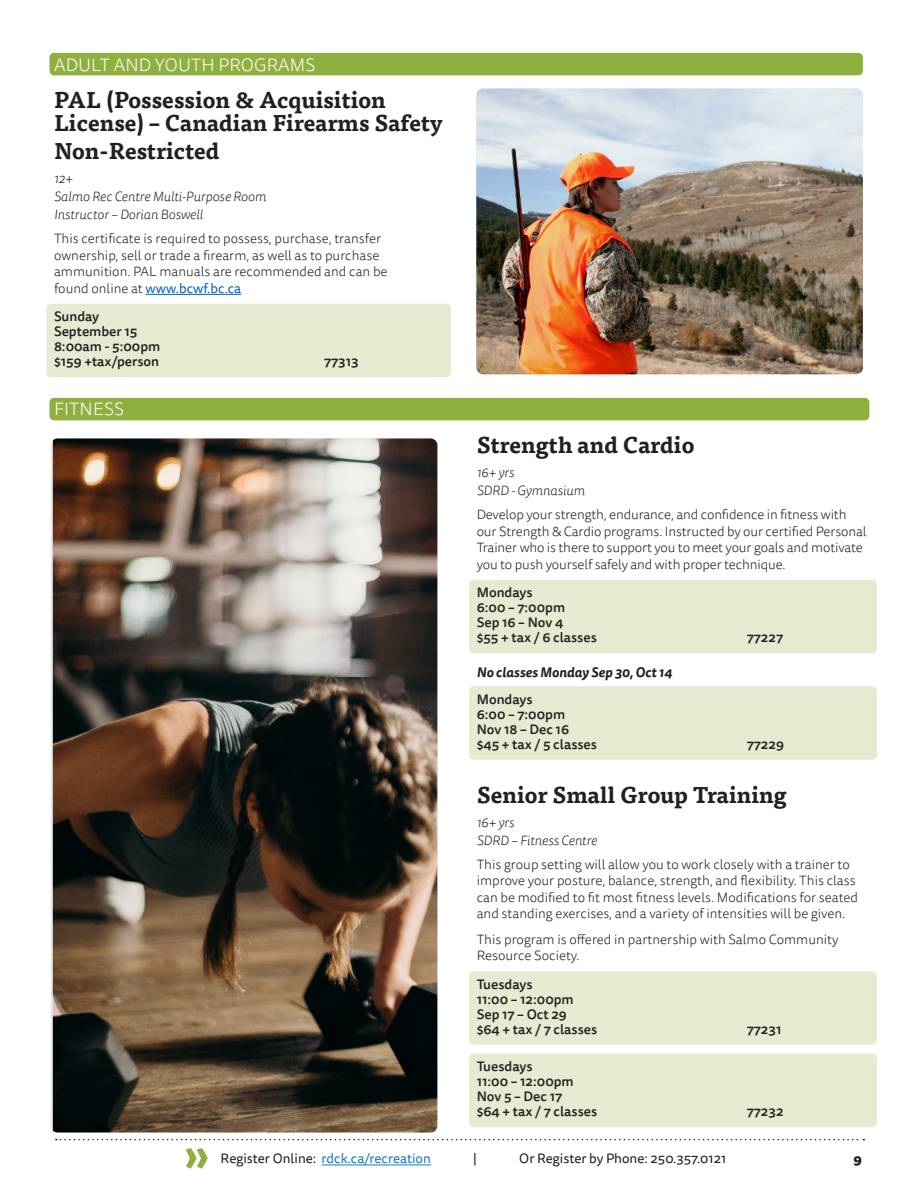
<style>
.page{position:relative;width:918px;height:1188px;background:#fff}
.page>*{position:absolute;margin:0;border:0;box-sizing:border-box;transform-origin:0 0}
.LG_Program_Title{font:700 22.5px/22.5px "Tisa Pro";color:#231f20}
.LG_Section_Adult{font:300 18px "Tisa Sans Pro";letter-spacing:.01em;color:#fff}
.LG_Program_Description{font:300 13.5px/16.5px "Tisa Sans Pro";color:#231f20}
.Details_Adult{font:500 13.5px/15px "Tisa Sans Pro";color:#231f20}
.LG_age_location_instructor{font:italic 300 13.5px "Tisa Sans Pro";color:#231f20}
.t1{font:13.5px "Tisa Sans Pro";color:#167fbc}
.t2{font:13.5px "Tisa Sans Pro";color:#231f20}
.no_class{font:italic 700 13.5px "Tisa Sans Pro";color:#231f20}
.t3{font:800 13.5px "Tisa Sans Pro";color:#231f20}
.s1{font-weight:400;color:#0563c1}
.s2{color:#231f20}
</style>
<div class="page">
<svg style="left:56px;top:1139px;width:808px;height:1px"></svg>
<hr style="left:322px;top:1164px;width:109px;height:1px;background:#167fbc">
<svg style="left:186px;top:1148px;width:22px;height:21px"></svg>
<div style="left:50px;top:53px;width:813px;height:22px;background:#8fb03e;border-radius:4px"></div>
<hr style="left:146px;top:294px;width:95px;height:1px;background:#0563c1">
<div style="left:46px;top:304px;width:405px;height:73px;background:#e4ebd1;border-radius:4px"></div>
<div style="left:50px;top:398px;width:819px;height:22px;background:#8fb03e;border-radius:4px"></div>
<div style="left:469px;top:580px;width:408px;height:73px;background:#e4ebd1;border-radius:4px"></div>
<div style="left:469px;top:686px;width:408px;height:74px;background:#e4ebd1;border-radius:4px"></div>
<div style="left:469px;top:971px;width:408px;height:74px;background:#e4ebd1;border-radius:4px"></div>
<div style="left:469px;top:1054px;width:408px;height:73px;background:#e4ebd1;border-radius:4px"></div>
<img style="left:476px;top:89px;width:387px;height:285px">
<img style="left:53px;top:438px;width:384px;height:694px">
<p class="LG_Section_Adult" style="left:54px;top:53px;width:263px">ADULT AND YOUTH PROGRAMS</p>
<p class="LG_Program_Title" style="left:54px;top:88px;width:390px">PAL (Possession &amp; Acquisition<br>License) – Canadian Firearms Safety</p>
<p class="LG_Program_Title" style="left:54px;top:139px;width:167px">Non-Restricted</p>
<p class="LG_age_location_instructor" style="left:54px;top:170px;width:20px">12+</p>
<p class="LG_age_location_instructor" style="left:54px;top:188px;width:214px">Salmo Rec Centre Multi-Purpose Room</p>
<p class="LG_age_location_instructor" style="left:54px;top:206px;width:151px">Instructor – Dorian Boswell</p>
<p class="LG_Program_Description" style="left:54px;top:231px;width:335px">This certificate is required to possess, purchase, transfer ownership, sell or trade a firearm, as well as to purchase ammunition. PAL manuals are recommended and can be found online at <span class="s1">www.bcwf.bc.ca</span></p>
<p class="Details_Adult" style="left:54px;top:309px;width:108px">Sunday<br>September 15<br>8:00am - 5:00pm $159 +tax/person</p>
<p class="Details_Adult" style="left:324px;top:354px;width:36px">77313</p>
<p class="LG_Section_Adult" style="left:54px;top:398px;width:72px">FITNESS</p>
<p class="LG_Program_Title" style="left:477px;top:433px;width:219px">Strength and Cardio</p>
<p class="LG_age_location_instructor" style="left:477px;top:464px;width:39px">16+ yrs</p>
<p class="LG_age_location_instructor" style="left:477px;top:482px;width:110px">SDRD - Gymnasium</p>
<p class="LG_Program_Description" style="left:477px;top:507px;width:391px">Develop your strength, endurance, and confidence in fitness with our Strength &amp; Cardio programs. Instructed by our certified Personal Trainer who is there to support you to meet your goals and motivate you to push yourself safely and with proper technique.</p>
<p class="Details_Adult" style="left:477px;top:585px;width:122px">Mondays<br>6:00 – 7:00pm<br>Sep 16 – Nov 4<br>$55 + tax / 6 classes</p>
<p class="Details_Adult" style="left:747px;top:630px;width:38px">77227</p>
<p class="no_class" style="left:477px;top:662px;width:197px">No classes Monday Sep 30, Oct 14</p>
<p class="Details_Adult" style="left:477px;top:692px;width:122px">Mondays<br>6:00 – 7:00pm<br>Nov 18 – Dec 16<br>$45 + tax / 5 classes</p>
<p class="Details_Adult" style="left:747px;top:737px;width:39px">77229</p>
<p class="LG_Program_Title" style="left:477px;top:782px;width:312px">Senior Small Group Training</p>
<p class="LG_age_location_instructor" style="left:477px;top:813px;width:39px">16+ yrs</p>
<p class="LG_age_location_instructor" style="left:477px;top:831px;width:122px">SDRD – Fitness Centre</p>
<p class="LG_Program_Description" style="left:477px;top:856px;width:383px">This group setting will allow you to work closely with a trainer to improve your posture, balance, strength, and flexibility. This class can be modified to fit most fitness levels. Modifications for seated and standing exercises, and a variety of intensities will be given.</p>
<p class="LG_Program_Description" style="left:477px;top:931px;width:363px">This program is offered in partnership with Salmo Community<br>Resource Society.</p>
<p class="Details_Adult" style="left:477px;top:977px;width:122px">Tuesdays<br>11:00 – 12:00pm<br>Sep 17 – Oct 29<br>$64 + tax / 7 classes</p>
<p class="Details_Adult" style="left:747px;top:1022px;width:36px">77231</p>
<p class="Details_Adult" style="left:477px;top:1059px;width:122px">Tuesdays<br>11:00 – 12:00pm<br>Nov 5 – Dec 17<br>$64 + tax / 7 classes</p>
<p class="Details_Adult" style="left:747px;top:1104px;width:38px">77232</p>
<p class="t1" style="left:221px;top:1149px;width:212px"><span class="s2">Register Online:</span> rdck.ca/recreation</p>
<p class="t2" style="left:473px;top:1149px;width:5px">|</p>
<p class="t2" style="left:519px;top:1149px;width:209px">Or Register by Phone: 250.357.0121</p>
<p class="t3" style="left:854px;top:1149px;width:10px">9</p>
</div>
